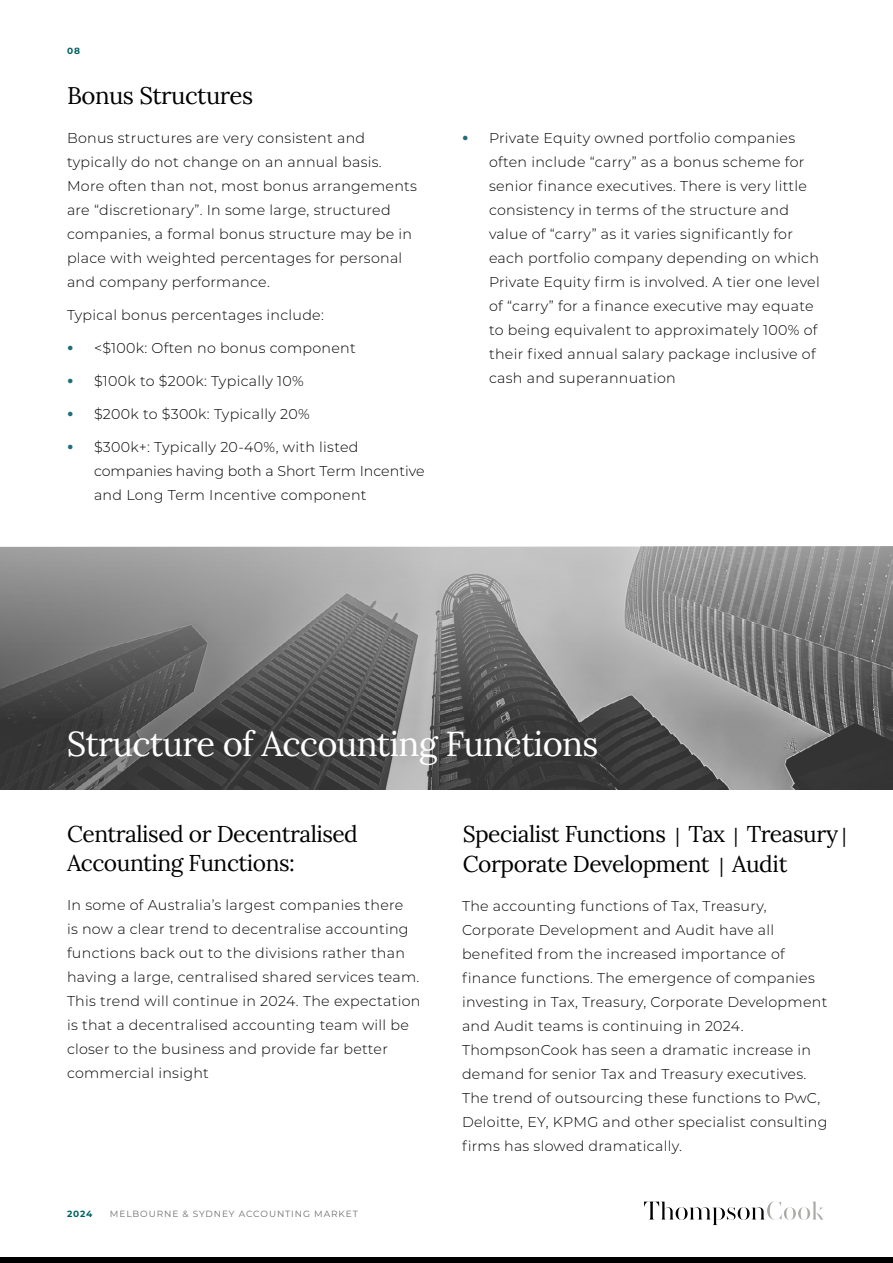
<style>
.page{position:relative;width:893px;height:1263px;background:#fff}
.page>*{position:absolute;margin:0;border:0;box-sizing:border-box;transform-origin:0 0}
.t1{font:34.5px "Lora";letter-spacing:-.02em;color:#fff}
.t2{font:24px "Lora";letter-spacing:-.02em;color:#000}
.t3{font:22.8px/30px "Lora";letter-spacing:-.02em;color:#000}
.t4{font:300 14.25px/24px "Montserrat";letter-spacing:.02em;color:#000}
.t5{font:9px "Montserrat";letter-spacing:.1em;color:#6d6e71}
.t6{font:700 9px "Montserrat";letter-spacing:.095em;color:#006161}
.s1{font-weight:700;font-size:18px;color:#1f6e78}
.s2{font-size:18.6px}
</style>
<div class="page">
<svg style="left:644px;top:1201px;width:180px;height:24px"></svg>
<div style="left:0;top:1257px;width:893px;height:6px;background:#000"></div>
<img style="left:0;top:547px;width:893px;height:243px">
<p class="t6" style="left:67px;top:44px;width:14px">08</p>
<h2 class="t2" style="left:67px;top:77px;width:188px">Bonus Structures</h2>
<p class="t4" style="left:67px;top:126px;width:351px">Bonus structures are very consistent and typically do not change on an annual basis.<br>More often than not, most bonus arrangements are “discretionary”. In some large, structured companies, a formal bonus structure may be in place with weighted percentages for personal and company performance.</p>
<p class="t4" style="left:67px;top:303px;width:258px">Typical bonus percentages include:</p>
<p class="t4" style="left:67px;top:336px;width:290px"><span class="s1">•</span> &lt;$100k: Often no bonus component</p>
<p class="t4" style="left:67px;top:369px;width:238px"><span class="s1">•</span> $100k to $200k: Typically 10%</p>
<p class="t4" style="left:67px;top:402px;width:244px"><span class="s1">•</span> $200k to $300k: Typically 20%</p>
<p class="t4" style="left:94px;top:435px;width:332px;text-indent:-27px"><span class="s1">•</span> $300k+: Typically 20-40%, with listed companies having both a Short Term Incentive and Long Term Incentive component</p>
<p class="t4" style="left:489px;top:126px;width:332px;text-indent:-27px"><span class="s1">•</span> Private Equity owned portfolio companies often include “carry” as a bonus scheme for senior finance executives. There is very little consistency in terms of the structure and value of “carry” as it varies significantly for each portfolio company depending on which Private Equity firm is involved. A tier one level of “carry” for a finance executive may equate to being equivalent to approximately 100% of their fixed annual salary package inclusive of cash and superannuation</p>
<h1 class="t1" style="left:67px;top:717px;width:533px">Structure of Accounting Functions</h1>
<h3 class="t3" style="left:67px;top:819px;width:292px;line-height:28.5px">Centralised or Decentralised<br>Accounting Functions:</h3>
<p class="t4" style="left:67px;top:893px;width:355px">In some of Australia’s largest companies there<br>is now a clear trend to decentralise accounting functions back out to the divisions rather than having a large, centralised shared services team.<br>This trend will continue in 2024. The expectation is that a decentralised accounting team will be closer to the business and provide far better commercial insight</p>
<p class="t6" style="left:67px;top:1207px;width:27px">2024</p>
<p class="t5" style="left:110px;top:1207px;width:249px">MELBOURNE &amp; SYDNEY ACCOUNTING MARKET</p>
<h3 class="t3" style="left:463px;top:818px;width:385px">Specialist Functions <span class="s2">|</span> Tax <span class="s2">|</span> Treasury <span class="s2">|<br></span>Corporate Development <span class="s2">|</span> Audit</h3>
<p class="t4" style="left:462px;top:893px;width:367px">The accounting functions of Tax, Treasury, Corporate Development and Audit have all benefited from the increased importance of finance functions. The emergence of companies investing in Tax, Treasury, Corporate Development and Audit teams is continuing in 2024.<br>ThompsonCook has seen a dramatic increase in demand for senior Tax and Treasury executives.<br>The trend of outsourcing these functions to PwC, Deloitte, EY, KPMG and other specialist consulting firms has slowed dramatically.</p>
</div>
